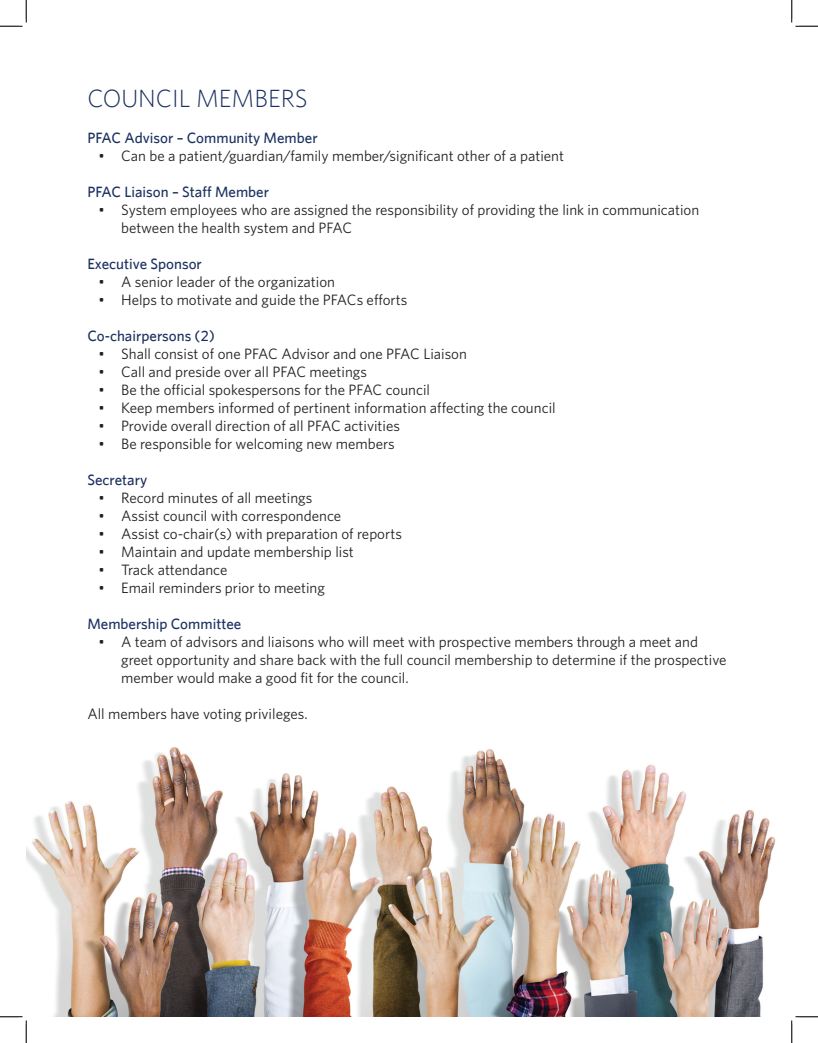
<style>
.page{position:relative;width:818px;height:1043px;background:#fff}
.page>*{position:absolute;margin:0;border:0;box-sizing:border-box;transform-origin:0 0}
.t1{font:300 25px "Whitney";color:#1c3160}
.Paragraph_Style_3{font:15px/18px "Whitney";color:#231f20}
.t2{font:500 15px "Whitney";color:#1c3160}
</style>
<div class="page">
<img style="left:26px;top:747px;width:750px;height:269px">
<svg style="left:0;top:0;width:27px;height:27px"></svg>
<svg style="left:0;top:1015px;width:27px;height:27px"></svg>
<svg style="left:791px;top:0;width:27px;height:27px"></svg>
<svg style="left:791px;top:1016px;width:27px;height:26px"></svg>
<p class="t1" style="left:87px;top:84px;width:222px">COUNCIL MEMBERS</p>
<p class="t2" style="left:87px;top:129px;width:232px">PFAC Advisor – Community Member</p>
<p class="Paragraph_Style_3" style="left:99px;top:146px;width:467px">• Can be a patient/guardian/family member/significant other of a patient</p>
<p class="t2" style="left:87px;top:183px;width:183px">PFAC Liaison – Staff Member</p>
<p class="Paragraph_Style_3" style="left:121px;top:200px;width:579px;text-indent:-22px">• System employees who are assigned the responsibility of providing the link in communication between the health system and PFAC</p>
<p class="t2" style="left:87px;top:255px;width:116px">Executive Sponsor</p>
<p class="Paragraph_Style_3" style="left:99px;top:272px;width:238px">• A senior leader of the organization</p>
<p class="Paragraph_Style_3" style="left:99px;top:290px;width:310px">• Helps to motivate and guide the PFACs efforts</p>
<p class="t2" style="left:87px;top:327px;width:129px">Co-chairpersons (2)</p>
<p class="Paragraph_Style_3" style="left:99px;top:344px;width:370px">• Shall consist of one PFAC Advisor and one PFAC Liaison</p>
<p class="Paragraph_Style_3" style="left:99px;top:362px;width:270px">• Call and preside over all PFAC meetings</p>
<p class="Paragraph_Style_3" style="left:99px;top:380px;width:333px">• Be the official spokespersons for the PFAC council</p>
<p class="Paragraph_Style_3" style="left:99px;top:398px;width:458px">• Keep members informed of pertinent information affecting the council</p>
<p class="Paragraph_Style_3" style="left:99px;top:416px;width:303px">• Provide overall direction of all PFAC activities</p>
<p class="Paragraph_Style_3" style="left:99px;top:434px;width:297px">• Be responsible for welcoming new members</p>
<p class="t2" style="left:87px;top:471px;width:61px">Secretary</p>
<p class="Paragraph_Style_3" style="left:99px;top:488px;width:215px">• Record minutes of all meetings</p>
<p class="Paragraph_Style_3" style="left:99px;top:506px;width:244px">• Assist council with correspondence</p>
<p class="Paragraph_Style_3" style="left:99px;top:524px;width:305px">• Assist co-chair(s) with preparation of reports</p>
<p class="Paragraph_Style_3" style="left:99px;top:542px;width:257px">• Maintain and update membership list</p>
<p class="Paragraph_Style_3" style="left:99px;top:560px;width:130px">• Track attendance</p>
<p class="Paragraph_Style_3" style="left:99px;top:578px;width:228px">• Email reminders prior to meeting</p>
<p class="t2" style="left:87px;top:615px;width:155px">Membership Committee</p>
<p class="Paragraph_Style_3" style="left:121px;top:632px;width:607px;text-indent:-22px">• A team of advisors and liaisons who will meet with prospective members through a meet and greet opportunity and share back with the full council membership to determine if the prospective member would make a good fit for the council.</p>
<p class="Paragraph_Style_3" style="left:87px;top:704px;width:222px">All members have voting privileges.</p>
</div>
